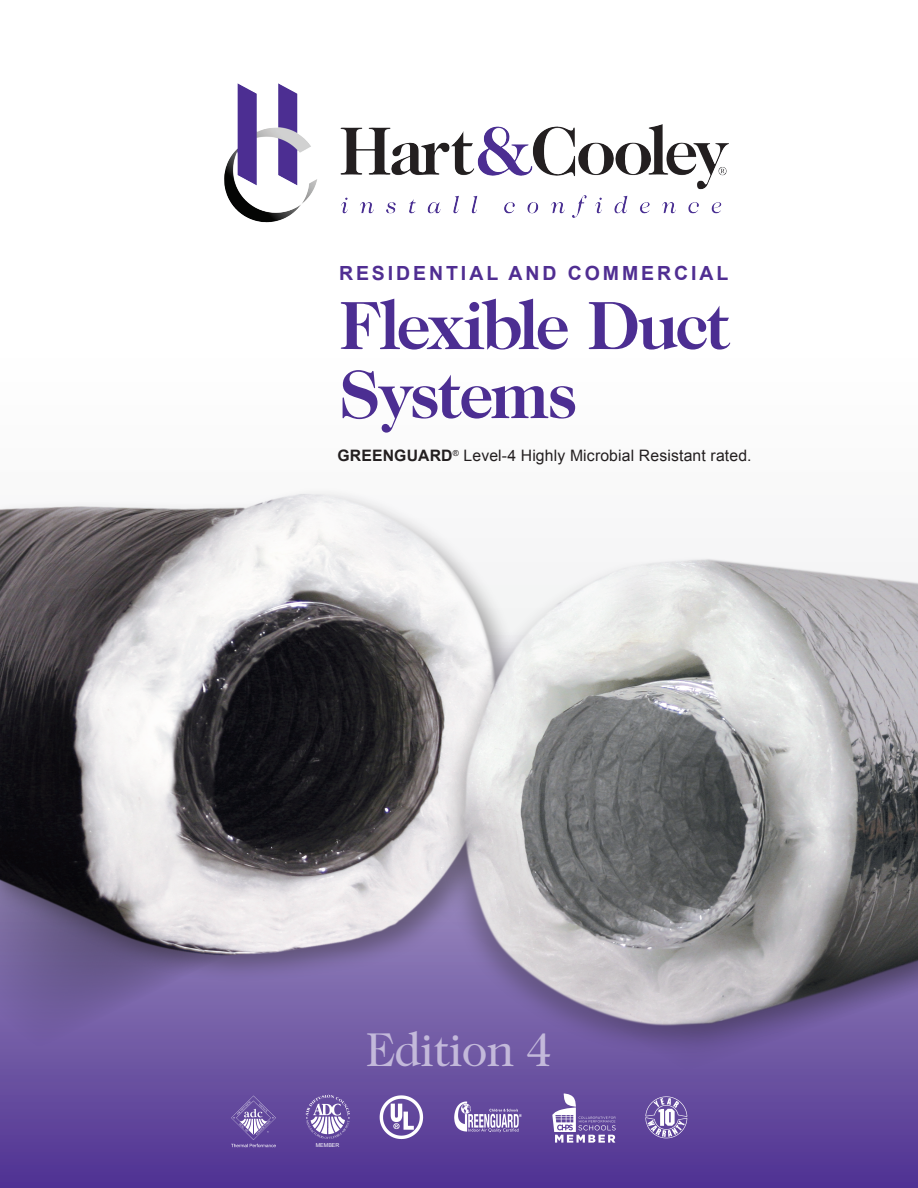
<style>
.page{position:relative;width:918px;height:1188px;background:#fff}
.page>*{position:absolute;margin:0;border:0;box-sizing:border-box;transform-origin:0 0}
.t1{font:700 69px/69px "Caslon Two Twenty Four";letter-spacing:-.045em;color:#4c2e92}
.t2{font:48px "Caslon Two Twenty Four";letter-spacing:-.025em;color:#c3b9da}
.t3{font:700 19.5px "Arial";letter-spacing:.15em;color:#502e92}
.t4{font:15.75px "Arial";letter-spacing:.01em;color:#231f20}
.t5{font:5.4px "Arial";color:#fff}
.s1{font-weight:700}
</style>
<div class="page">
<svg style="left:0;top:985px;width:918px;height:203px;background:#60469b"></svg>
<svg style="left:0;top:985px;width:324px;height:65px;background:#7560a6"></svg>
<img style="left:0;top:491px;width:440px;height:494px">
<img style="left:224px;top:83px;width:54px;height:134px">
<svg style="left:421px;top:664px;width:497px;height:408px;background:#8474a6"></svg>
<img style="left:440px;top:536px;width:478px;height:523px">
<img style="left:379px;top:1095px;width:45px;height:45px">
<img style="left:231px;top:1095px;width:45px;height:52px">
<img style="left:453px;top:1100px;width:70px;height:33px">
<img style="left:305px;top:1095px;width:45px;height:45px">
<svg style="left:552px;top:1094px;width:64px;height:49px"></svg>
<img style="left:645px;top:1096px;width:21px;height:20px">
<p class="t3" style="left:339px;top:260px;width:391px">RESIDENTIAL AND COMMERCIAL</p>
<h1 class="t1" style="left:339px;top:290px;width:392px">Flexible Duct<br>Systems</h1>
<p class="t4" style="left:338px;top:446px;width:416px"><span class="s1">GREENGUARD</span><sup>®</sup> Level-4 Highly Microbial Resistant rated.</p>
<h2 class="t2" style="left:366px;top:1022px;width:188px">Edition 4</h2>
<p class="t5" style="left:316px;top:1142px;width:25px">MEMBER</p>
</div>
